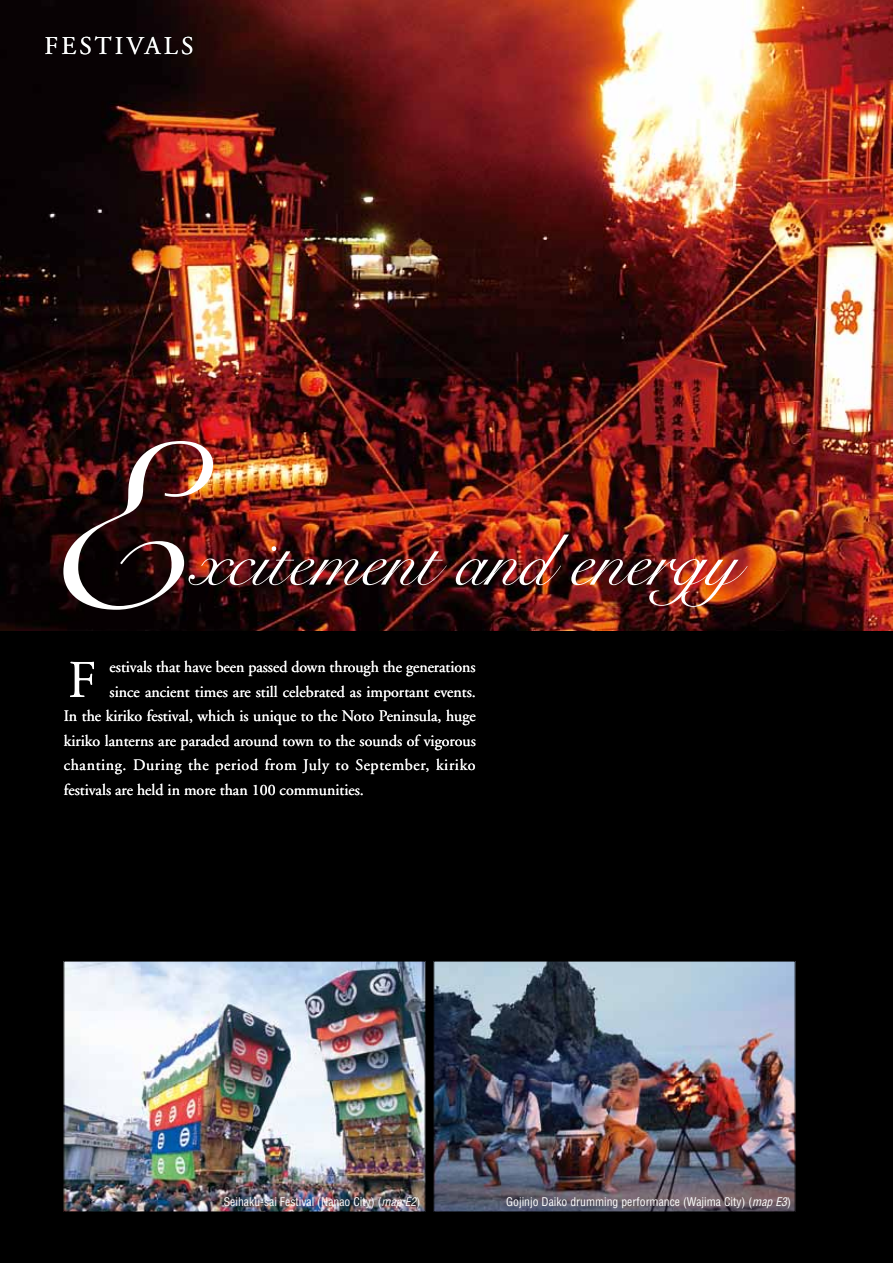
<style>
.page{position:relative;width:893px;height:1263px;background:#000}
.page>*{position:absolute;margin:0;border:0;box-sizing:border-box;transform-origin:0 0}
.t1{font:231.75px "Snell Roundhand";color:#fff}
.t2{font:72.3px "Snell Roundhand";color:#fff}
.t3{font:52.8px "Adobe Garamond";color:#fff}
.t4{font:25.5px "Adobe Garamond";letter-spacing:.12em;color:#fff}
.t5{font:15.9px "Adobe Garamond";color:#fff}
.t6{font:15.9px "Adobe Garamond";letter-spacing:.04em;color:#fff}
.t7{font:condensed 11.7px "Helvetica";color:#fff}
.s1{font-style:italic}
</style>
<div class="page">
<img style="left:0;top:0;width:893px;height:631px">
<img style="left:66px;top:963px;width:357px;height:247px">
<svg style="left:63px;top:614px;width:413px;height:17px"></svg>
<img style="left:436px;top:963px;width:357px;height:247px">
<svg style="left:45px;top:36px;width:148px;height:19px"></svg>
<div style="left:434px;top:961px;width:361px;height:251px;border:1px solid #000"></div>
<h3 class="t4" style="left:45px;top:32px;width:150px">FESTIVALS</h3>
<h1 class="t1" style="left:43px;top:399px;width:156px">E</h1>
<h2 class="t2" style="left:193px;top:520px;width:547px">xcitement and energy</h2>
<h3 class="t3" style="left:68px;top:652px;width:30px">F</h3>
<p class="t5" style="left:110px;top:659px;width:367px">estivals that have been passed down through the generations</p>
<p class="t5" style="left:110px;top:683px;width:368px">since ancient times are still celebrated as important events.</p>
<p class="t5" style="left:64px;top:708px;width:413px">In the kiriko festival, which is unique to the Noto Peninsula, huge</p>
<p class="t5" style="left:64px;top:732px;width:413px">kiriko lanterns are paraded around town to the sounds of vigorous</p>
<p class="t6" style="left:64px;top:757px;width:413px">chanting. During the period from July to September, kiriko</p>
<p class="t5" style="left:64px;top:781px;width:302px">festivals are held in more than 100 communities.</p>
<p class="t7" style="left:224px;top:1194px;width:198px">Seihaku-sai Festival (Nanao City) (<span class="s1">map E2</span>)</p>
<p class="t7" style="left:506px;top:1194px;width:286px">Gojinjo Daiko drumming performance (Wajima City) (<span class="s1">map E3</span>)</p>
</div>
